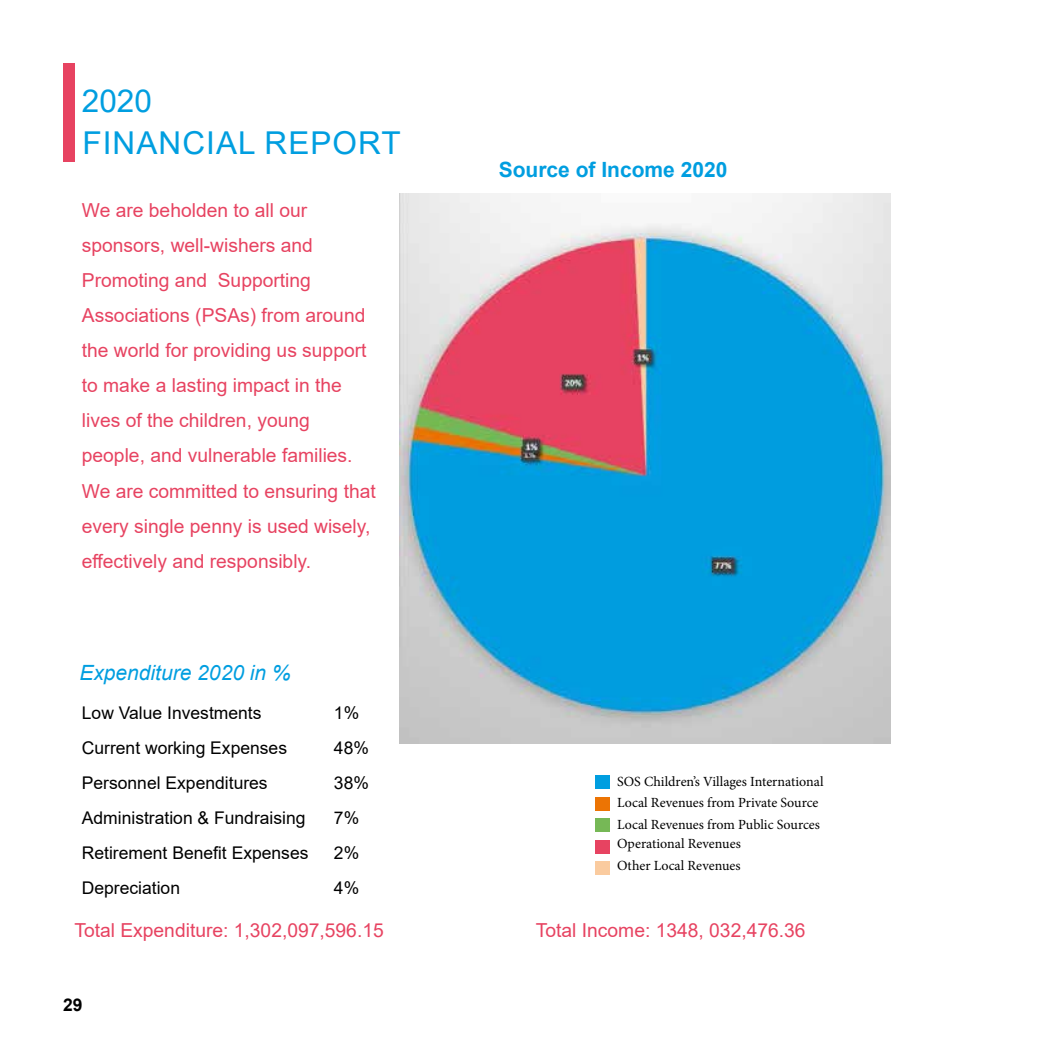
<style>
.page{position:relative;width:1042px;height:1042px;background:#fff}
.page>*{position:absolute;margin:0;border:0;box-sizing:border-box;transform-origin:0 0}
.t1{font:31.5px/42px "Arial";letter-spacing:.035em;color:#009ee0}
.t2{font:700 21px "Arial";color:#009ee0}
.t3{font:italic 21px "Arial";color:#009ee0}
.t4{font:19.25px/35px "Arial";color:#e74361}
.t5{font:17.5px "Arial";color:#000}
.t6{font:700 17.5px "Arial";color:#000}
.t7{font:14px/21.5px "Minion Pro";color:#000}
</style>
<div class="page">
<div style="left:63px;top:63px;width:11px;height:98px;background:#e74361"></div>
<img style="left:399px;top:193px;width:491px;height:550px">
<div style="left:595px;top:775px;width:15px;height:13px;background:#009ee0"></div>
<div style="left:595px;top:797px;width:15px;height:13px;background:#ec7404"></div>
<div style="left:595px;top:818px;width:15px;height:13px;background:#76b856"></div>
<div style="left:595px;top:840px;width:15px;height:13px;background:#e74361"></div>
<div style="left:595px;top:861px;width:15px;height:14px;background:#facb9f"></div>
<h1 class="t1" style="left:82px;top:80px;width:320px">2020<br>FINANCIAL REPORT</h1>
<p class="t4" style="left:82px;top:193px;width:295px">We are beholden to all our sponsors, well-wishers and<br>Promoting and Supporting<br>Associations (PSAs) from around the world for providing us support to make a lasting impact in the lives of the children, young people, and vulnerable families.<br>We are committed to ensuring that every single penny is used wisely, effectively and responsibly.</p>
<p class="t2" style="left:499px;top:154px;width:230px">Source of Income 2020</p>
<p class="t3" style="left:79px;top:659px;width:213px">Expenditure 2020 in %</p>
<p class="t5" style="left:82px;top:700px;width:181px">Low Value Investments</p>
<p class="t5" style="left:334px;top:700px;width:27px">1%</p>
<p class="t5" style="left:82px;top:735px;width:207px">Current working Expenses</p>
<p class="t5" style="left:334px;top:735px;width:37px">48%</p>
<p class="t5" style="left:82px;top:770px;width:187px">Personnel Expenditures</p>
<p class="t5" style="left:334px;top:770px;width:37px">38%</p>
<p class="t5" style="left:82px;top:805px;width:225px">Administration &amp; Fundraising</p>
<p class="t5" style="left:334px;top:805px;width:27px">7%</p>
<p class="t5" style="left:82px;top:840px;width:228px">Retirement Benefit Expenses</p>
<p class="t5" style="left:334px;top:840px;width:27px">2%</p>
<p class="t5" style="left:82px;top:875px;width:100px">Depreciation</p>
<p class="t5" style="left:334px;top:875px;width:27px">4%</p>
<p class="t4" style="left:74px;top:912px;width:311px">Total Expenditure: 1,302,097,596.15</p>
<p class="t4" style="left:536px;top:912px;width:271px">Total Income: 1348, 032,476.36</p>
<p class="t7" style="left:617px;top:770px;width:208px">SOS Children’s Villages International<br>Local Revenues from Private Source<br>Local Revenues from Public Sources</p>
<p class="t7" style="left:617px;top:833px;width:125px">Operational Revenues<br>Other Local Revenues</p>
<p class="t6" style="left:63px;top:992px;width:21px">29</p>
</div>
